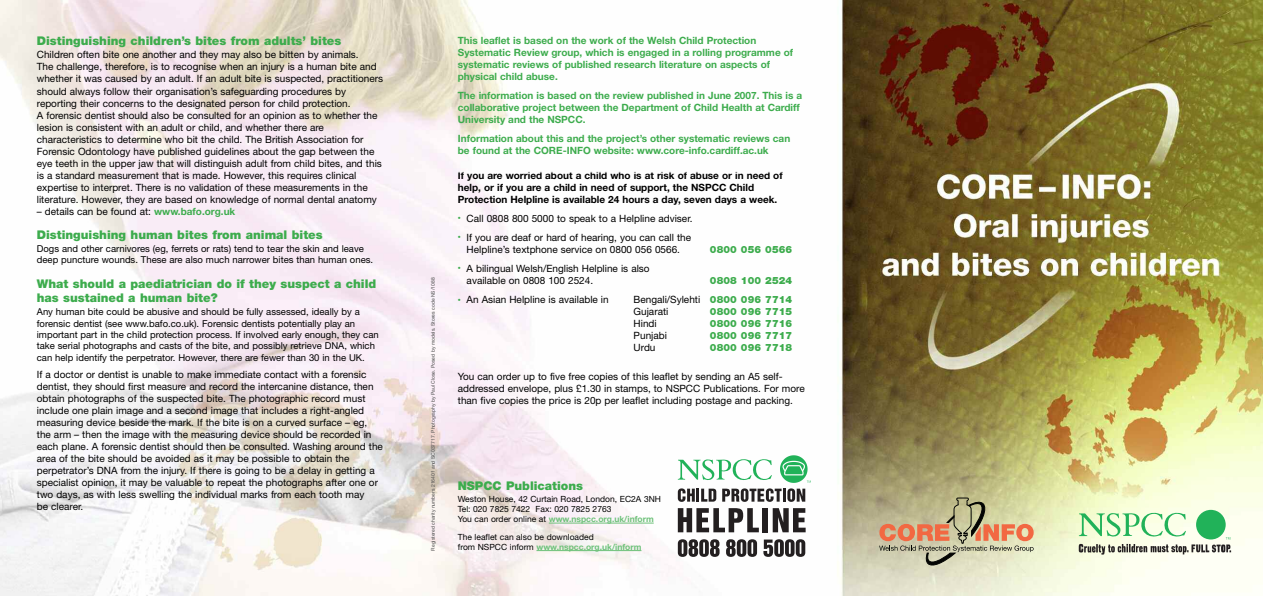
<style>
.page{position:relative;width:1263px;height:596px;background:#fff}
.page>*{position:absolute;margin:0;border:0;box-sizing:border-box;transform-origin:0 0}
.t1{font:900 12px/14.4px "Helvetica Neue";color:#3dac4d}
.t2{font:10px/12px "Helvetica Neue";color:#000}
.t3{font:700 10px/12px "Helvetica Neue";color:#3dac4d}
.t4{font:700 10px/12px "Helvetica Neue";color:#000}
.t5{font:900 10px "Helvetica Neue";letter-spacing:.015em;color:#3dac4d}
.t6{font:9.5px/11.4px "Helvetica Neue";color:#000}
.t7{font:8.5px/10.2px "Helvetica Neue";color:#000}
.t8{font:5px "Helvetica Neue";color:#4d4d4d}
.s1{font-weight:700;color:#3dac4d}
.s2{font-size:6px;color:#3dac4d}
.s3{font-weight:900;color:#3dac4d}
.s4{font-weight:700;color:#6dc179}
</style>
<div class="page">
<img style="left:0;top:0;width:1263px;height:595px">
<svg style="left:678px;top:458px;width:94px;height:22px"></svg>
<svg style="left:678px;top:488px;width:38px;height:13px"></svg>
<svg style="left:722px;top:488px;width:83px;height:13px"></svg>
<svg style="left:678px;top:508px;width:81px;height:24px"></svg>
<div style="left:763px;top:508px;width:5px;height:24px;background:#231f20"></div>
<svg style="left:773px;top:508px;width:33px;height:24px"></svg>
<svg style="left:678px;top:539px;width:41px;height:17px"></svg>
<svg style="left:726px;top:539px;width:31px;height:17px"></svg>
<svg style="left:763px;top:539px;width:42px;height:17px"></svg>
<svg style="left:780px;top:455px;width:31px;height:27px"></svg>
<svg style="left:1196px;top:509px;width:30px;height:30px"></svg>
<svg style="left:1079px;top:511px;width:152px;height:43px"></svg>
<svg style="left:879px;top:497px;width:155px;height:71px;background:#c7b490"></svg>
<hr style="left:549px;top:522px;width:105px;height:1px;background:#6dc179">
<hr style="left:536px;top:550px;width:105px;height:1px;background:#6dc179">
<hr style="left:458px;top:171px;width:347px;height:1px;background:#fff">
<p class="t1" style="left:37px;top:35px;width:306px">Distinguishing children’s bites from adults’ bites</p>
<p class="t2" style="left:37px;top:50px;width:348px">Children often bite one another and they may also be bitten by animals.<br>The challenge, therefore, is to recognise when an injury is a human bite and whether it was caused by an adult. If an adult bite is suspected, practitioners should always follow their organisation’s safeguarding procedures by reporting their concerns to the designated person for child protection.<br>A forensic dentist should also be consulted for an opinion as to whether the lesion is consistent with an adult or child, and whether there are characteristics to determine who bit the child. The British Association for Forensic Odontology have published guidelines about the gap between the eye teeth in the upper jaw that will distinguish adult from child bites, and this is a standard measurement that is made. However, this requires clinical expertise to interpret. There is no validation of these measurements in the literature. However, they are based on knowledge of normal dental anatomy</p>
<p class="t2" style="left:37px;top:206px;width:200px">– details can be found at: <span class="s1">www.bafo.org.uk</span></p>
<p class="t1" style="left:37px;top:229px;width:287px">Distinguishing human bites from animal bites</p>
<p class="t6" style="left:37px;top:244px;width:338px">Dogs and other carnivores (eg, ferrets or rats) tend to tear the skin and leave deep puncture wounds. These are also much narrower bites than human ones.</p>
<p class="t1" style="left:37px;top:277px;width:341px">What should a paediatrician do if they suspect a child has sustained a human bite?</p>
<p class="t6" style="left:37px;top:307px;width:343px">Any human bite could be abusive and should be fully assessed, ideally by a forensic dentist (see www.bafo.co.uk). Forensic dentists potentially play an important part in the child protection process. If involved early enough, they can take serial photographs and casts of the bite, and possibly retrieve DNA, which can help identify the perpetrator. However, there are fewer than 30 in the UK.</p>
<p class="t2" style="left:37px;top:369px;width:348px">If a doctor or dentist is unable to make immediate contact with a forensic dentist, they should first measure and record the intercanine distance, then obtain photographs of the suspected bite. The photographic record must include one plain image and a second image that includes a right-angled measuring device beside the mark. If the bite is on a curved surface – eg, the arm – then the image with the measuring device should be recorded in each plane. A forensic dentist should then be consulted. Washing around the area of the bite should be avoided as it may be possible to obtain the perpetrator’s DNA from the injury. If there is going to be a delay in getting a specialist opinion, it may be valuable to repeat the photographs after one or two days, as with less swelling the individual marks from each tooth may<br>be clearer.</p>
<p class="t8" style="left:431px;top:550px;width:274px;rotate:-90deg">Registered charity numbers 216401 and SC037717. Photography by Paul Close. Posed by models. Stores code NS/1088</p>
<p class="t3" style="left:458px;top:35px;width:337px">This leaflet is based on the work of the Welsh Child Protection Systematic Review group, which is engaged in a rolling programme of systematic reviews of published research literature on aspects of physical child abuse.</p>
<p class="t3" style="left:458px;top:90px;width:346px">The information is based on the review published in June 2007. This is a collaborative project between the Department of Child Health at Cardiff<br>University and the NSPCC.</p>
<p class="t3" style="left:458px;top:134px;width:334px">Information about this and the project’s other systematic reviews can be found at the CORE-INFO website: www.core-info.cardiff.ac.uk</p>
<p class="t4" style="left:458px;top:170px;width:326px">If you are worried about a child who is at risk of abuse or in need of help, or if you are a child in need of support, the NSPCC Child<br>Protection Helpline is available 24 hours a day, seven days a week.</p>
<p class="t2" style="left:458px;top:213px;width:236px"><span class="s2">•</span> Call 0808 800 5000 to speak to a Helpline adviser.</p>
<p class="t2" style="left:458px;top:232px;width:235px;text-align:center"><span class="s2">•</span> If you are deaf or hard of hearing, you can call the<br>Helpline’s textphone service on 0800 056 0566.</p>
<p class="t5" style="left:710px;top:245px;width:84px">0800 056 0566</p>
<p class="t2" style="left:467px;top:263px;width:185px;text-indent:-9px"><span class="s2">•</span> A bilingual Welsh/English Helpline is also available on 0808 100 2524.</p>
<p class="t5" style="left:710px;top:276px;width:84px">0808 100 2524</p>
<p class="t2" style="left:458px;top:294px;width:152px"><span class="s2">•</span> An Asian Helpline is available in</p>
<p class="t2" style="left:634px;top:294px;width:160px">Bengali/Sylehti <span class="s3">0800 096 7714<br></span>Gujarati</p>
<p class="t5" style="left:710px;top:307px;width:84px">0800 096 7715</p>
<p class="t2" style="left:634px;top:318px;width:25px">Hindi</p>
<p class="t5" style="left:710px;top:319px;width:84px">0800 096 7716</p>
<p class="t2" style="left:634px;top:330px;width:35px">Punjabi</p>
<p class="t5" style="left:710px;top:331px;width:84px">0800 096 7717</p>
<p class="t2" style="left:634px;top:342px;width:23px">Urdu</p>
<p class="t5" style="left:710px;top:343px;width:84px">0800 096 7718</p>
<p class="t2" style="left:458px;top:371px;width:348px">You can order up to five free copies of this leaflet by sending an A5 self&shy;addressed envelope, plus £1.30 in stamps, to NSPCC Publications. For more than five copies the price is 20p per leaflet including postage and packing.</p>
<p class="t1" style="left:458px;top:479px;width:127px">NSPCC Publications</p>
<p class="t7" style="left:458px;top:494px;width:205px">Weston House, 42 Curtain Road, London, EC2A 3NH<br>Tel: 020 7825 7422 Fax: 020 7825 2763<br>You can order online at <span class="s4">www.nspcc.org.uk/inform</span></p>
<p class="t7" style="left:458px;top:532px;width:185px">The leaflet can also be downloaded<br>from NSPCC inform <span class="s4">www.nspcc.org.uk/inform</span></p>
</div>
